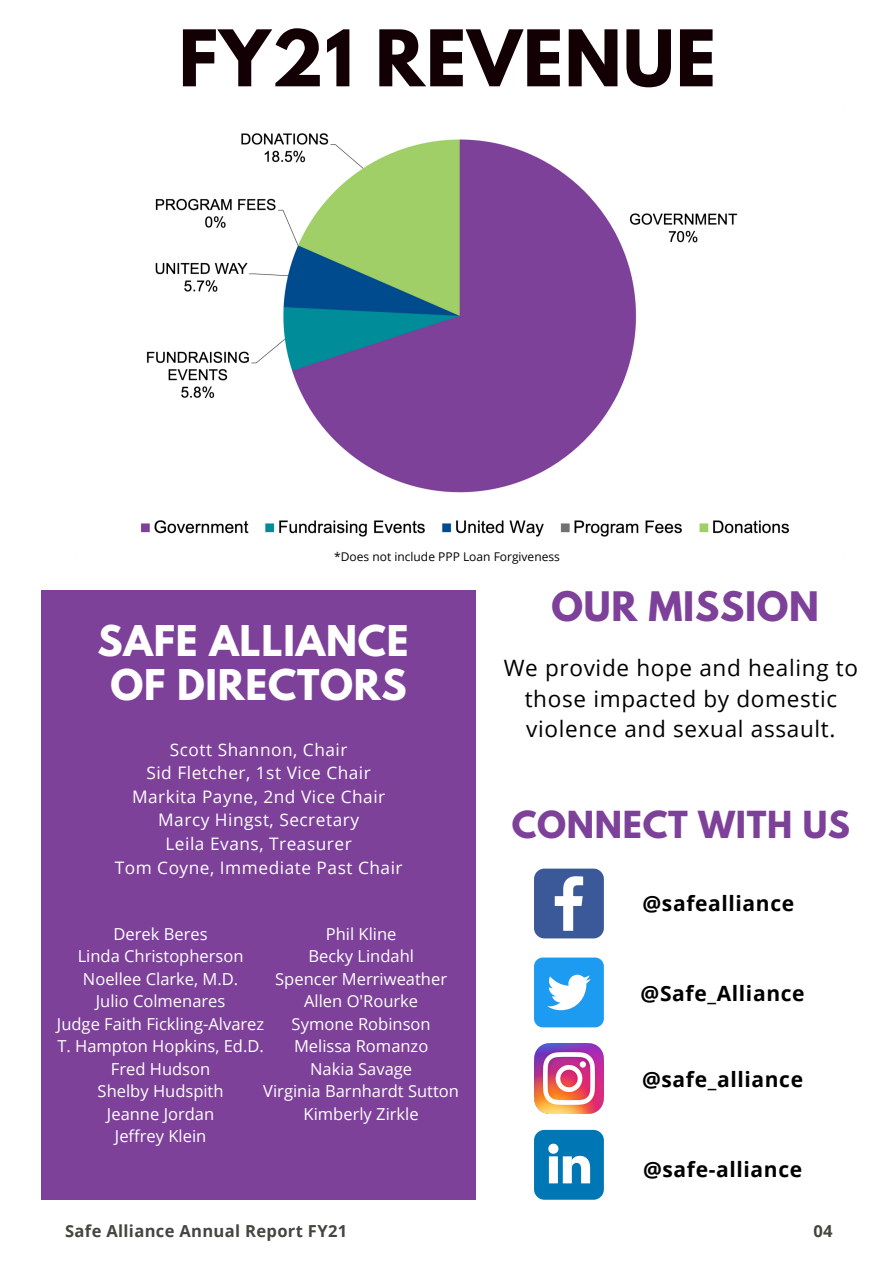
<style>
.page{position:relative;width:894px;height:1264px;background:#fff}
.page>*{position:absolute;margin:0;border:0;box-sizing:border-box;transform-origin:0 0}
.t1{font:700 69px "League Spartan";letter-spacing:.02em;color:#130005}
.t2{font:700 37.5px/44px "League Spartan";letter-spacing:.02em;color:#fff;text-align:center}
.t3{font:700 36px "League Spartan";letter-spacing:.02em;color:#7d4199}
.t4{font:700 33px "League Spartan";letter-spacing:.02em;color:#7d4199}
.t5{font:22.5px/30.5px "Open Sans";letter-spacing:.03em;color:#000;text-align:center}
.t6{font:700 21px "Open Sans";letter-spacing:.03em;color:#000}
.t7{font:17.25px/23.7px "Open Sans";letter-spacing:.03em;color:#fff;text-align:center}
.t8{font:16.5px/22.5px "Open Sans";color:#fff;text-align:center}
.t9{font:700 16.5px "Open Sans";letter-spacing:.02em;color:#444440}
.t10{font:12px "Open Sans";color:#000}
</style>
<div class="page">
<div style="left:41px;top:590px;width:435px;height:609px;background:#7d4199"></div>
<svg style="left:534px;top:868px;width:69px;height:70px"></svg>
<div style="left:534px;top:957px;width:69px;height:70px;background:#1d9bf0;border-radius:9px"></div>
<svg style="left:547px;top:974px;width:43px;height:36px"></svg>
<img style="left:534px;top:1043px;width:69px;height:70px">
<svg style="left:534px;top:1129px;width:69px;height:70px"></svg>
<img style="left:141px;top:133px;width:649px;height:404px">
<h1 class="t1" style="left:179px;top:24px;width:538px">FY21 REVENUE</h1>
<p class="t10" style="left:334px;top:548px;width:227px">*Does not include PPP Loan Forgiveness</p>
<h2 class="t2" style="left:98px;top:623px;width:312px">SAFE ALLIANCE<br>OF DIRECTORS</h2>
<p class="t7" style="left:115px;top:737px;width:289px">Scott Shannon, Chair<br>Sid Fletcher, 1st Vice Chair<br>Markita Payne, 2nd Vice Chair<br>Marcy Hingst, Secretary<br>Leila Evans, Treasurer<br>Tom Coyne, Immediate Past Chair</p>
<p class="t8" style="left:57px;top:922px;width:209px">Derek Beres<br>Linda Christopherson<br>Noellee Clarke, M.D.<br>Julio Colmenares<br>Judge Faith Fickling-Alvarez<br>T. Hampton Hopkins, Ed.D.<br>Fred Hudson<br>Shelby Hudspith<br>Jeanne Jordan<br>Jeffrey Klein</p>
<p class="t8" style="left:263px;top:922px;width:197px">Phil Kline<br>Becky Lindahl<br>Spencer Merriweather<br>Allen O'Rourke<br>Symone Robinson<br>Melissa Romanzo<br>Nakia Savage<br>Virginia Barnhardt Sutton<br>Kimberly Zirkle</p>
<h3 class="t3" style="left:551px;top:588px;width:269px">OUR MISSION</h3>
<h3 class="t5" style="left:503px;top:652px;width:356px">We provide hope and healing to those impacted by domestic violence and sexual assault.</h3>
<h3 class="t4" style="left:511px;top:808px;width:340px">CONNECT WITH US</h3>
<p class="t6" style="left:642px;top:888px;width:153px">@safealliance</p>
<p class="t6" style="left:640px;top:978px;width:165px">@Safe_Alliance</p>
<p class="t6" style="left:642px;top:1064px;width:162px">@safe_alliance</p>
<p class="t6" style="left:642px;top:1154px;width:161px">@safe-alliance</p>
<p class="t9" style="left:65px;top:1219px;width:283px">Safe Alliance Annual Report FY21</p>
<p class="t9" style="left:813px;top:1219px;width:21px">04</p>
</div>
